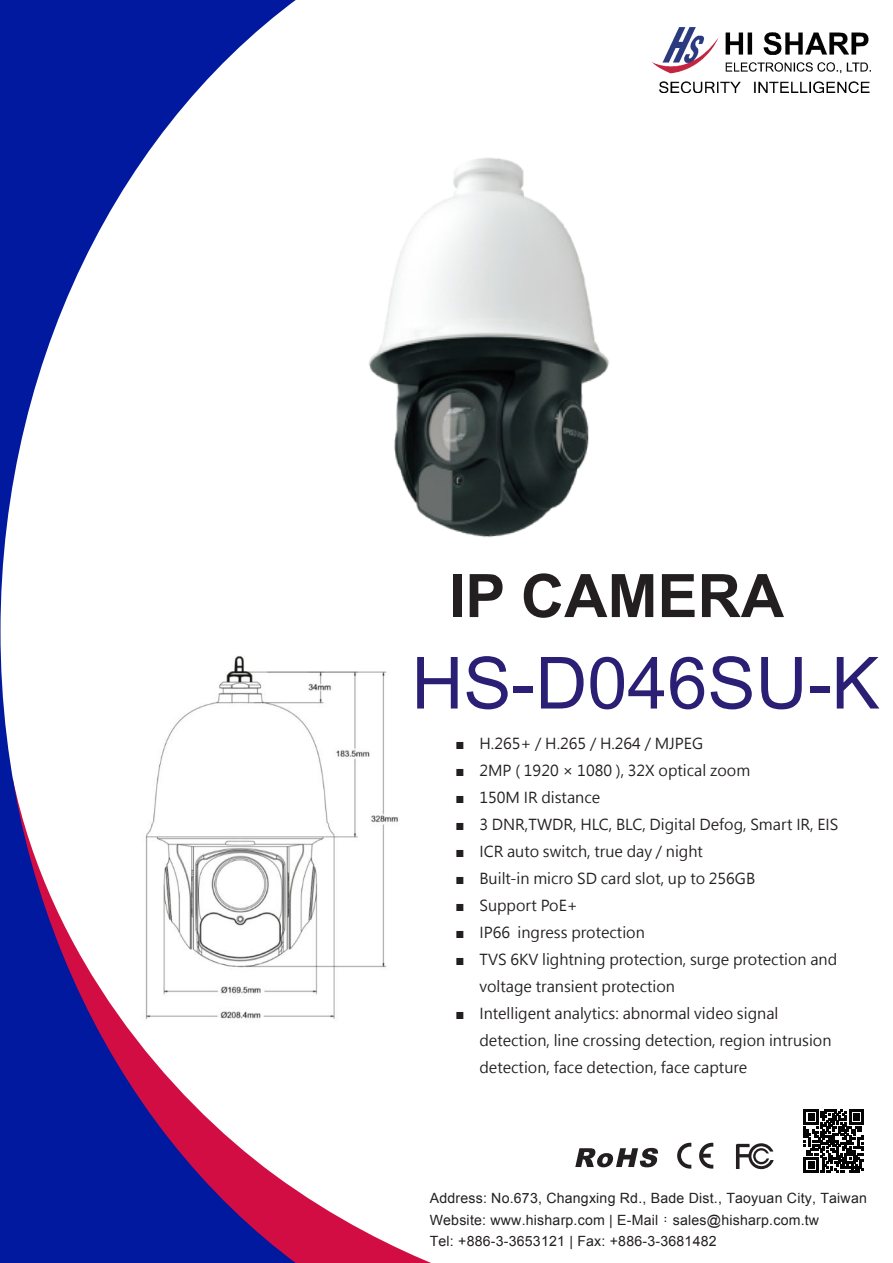
<style>
.page{position:relative;width:893px;height:1263px;background:#fff}
.page>*{position:absolute;margin:0;border:0;box-sizing:border-box;transform-origin:0 0}
.t1{font:72px "Arial";color:#2a1f75}
.t2{font:700 60px "Arial";color:#231f20}
.t3{font:15px/27px "Microsoft Jheng Hei";color:#231f20}
.t4{font:14.1px/21.1px "Arial";letter-spacing:.015em;color:#231f20}
.s1{font-family:"Adobe Ming Std";font-weight:300}
</style>
<div class="page">
<svg style="left:336px;top:1215px;width:95px;height:48px"></svg>
<svg style="left:0;top:0;width:336px;height:1263px"></svg>
<svg style="left:575px;top:1148px;width:83px;height:19px"></svg>
<svg style="left:736px;top:1143px;width:38px;height:26px"></svg>
<svg style="left:677px;top:1143px;width:36px;height:25px"></svg>
<svg style="left:804px;top:1109px;width:59px;height:64px"></svg>
<img style="left:652px;top:27px;width:218px;height:66px">
<img style="left:293px;top:151px;width:316px;height:393px">
<img style="left:133px;top:647px;width:266px;height:385px">
<h2 class="t2" style="left:449px;top:554px;width:337px">IP CAMERA</h2>
<p class="t1" style="left:411px;top:634px;width:470px">HS-D046SU-K</p>
<p class="t3" style="left:455px;top:730px;width:249px">■ H.265+ / H.265 / H.264 / MJPEG</p>
<p class="t3" style="left:455px;top:757px;width:296px">■ 2MP ( 1920 × 1080 ), 32X optical zoom</p>
<p class="t3" style="left:455px;top:784px;width:146px">■ 150M IR distance</p>
<p class="t3" style="left:455px;top:811px;width:385px">■ 3 DNR,TWDR, HLC, BLC, Digital Defog, Smart IR, EIS</p>
<p class="t3" style="left:455px;top:838px;width:249px">■ ICR auto switch, true day / night</p>
<p class="t3" style="left:455px;top:865px;width:301px">■ Built-in micro SD card slot, up to 256GB</p>
<p class="t3" style="left:455px;top:892px;width:124px">■ Support PoE+</p>
<p class="t3" style="left:455px;top:919px;width:191px">■ IP66 ingress protection</p>
<p class="t3" style="left:479px;top:946px;width:359px;text-indent:-24px">■ TVS 6KV lightning protection, surge protection and voltage transient protection</p>
<p class="t3" style="left:479px;top:1000px;width:353px;text-indent:-24px">■ Intelligent analytics: abnormal video signal detection, line crossing detection, region intrusion detection, face detection, face capture</p>
<p class="t4" style="left:430px;top:1188px;width:439px">Address: No.673, Changxing Rd., Bade Dist., Taoyuan City, Taiwan<br>Website: www.hisharp.com | E-Mail<span class="s1">：</span>sales@hisharp.com.tw<br>Tel: +886-3-3653121 | Fax: +886-3-3681482</p>
</div>
